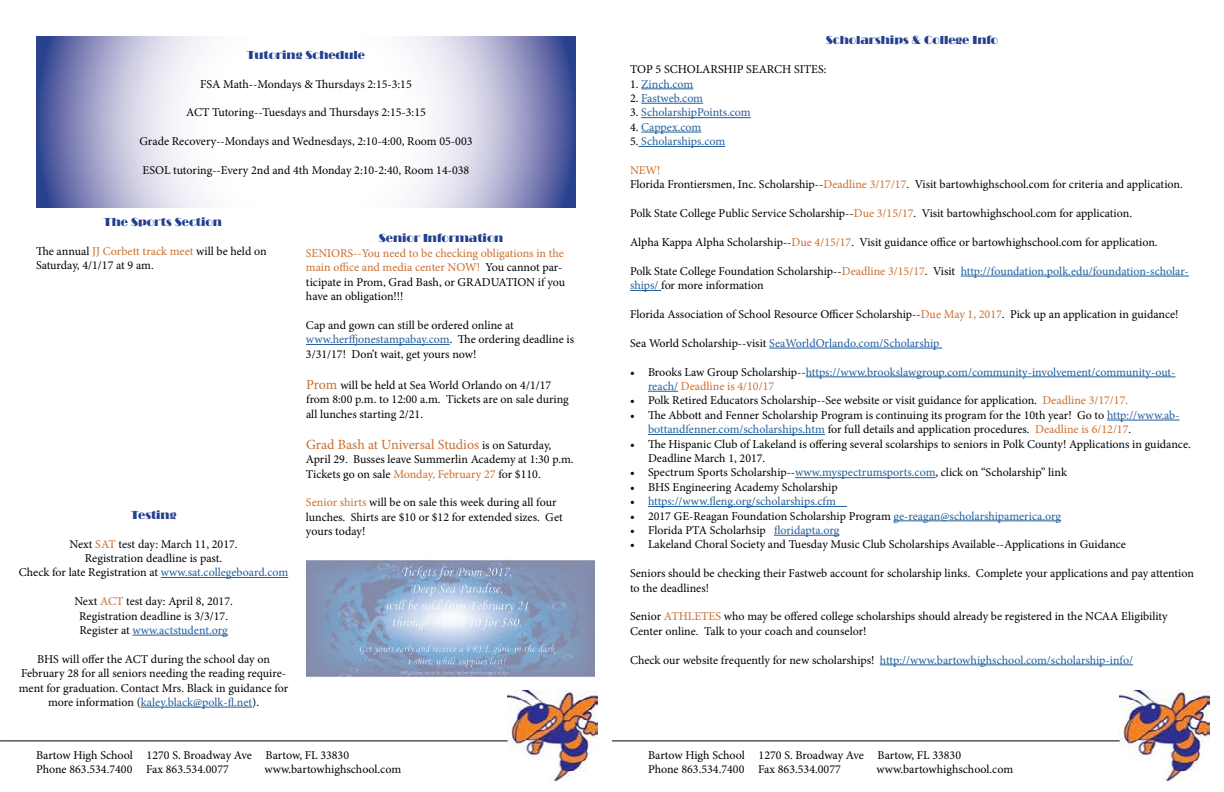
<style>
.page{position:relative;width:1224px;height:792px;background:#fff}
.page>*{position:absolute;margin:0;border:0;box-sizing:border-box;transform-origin:0 0}
.t1{font:14px "Minion Pro";color:#cb6e2d}
.t2{font:12px/14.4px "Minion Pro";color:#000}
.t3{font:12px/14.4px "Minion Pro";letter-spacing:-.005em;color:#215e9e}
.t4{font:12px "Broadway";color:#25408f}
.s1{color:#cb6e2d}
.s2{color:#215e9e}
.s3{font-size:14px;color:#cb6e2d}
.s4{font-size:12px;color:#000}
.s5{color:#000}
</style>
<div class="page">
<img style="left:508px;top:690px;width:90px;height:91px">
<img style="left:1120px;top:690px;width:90px;height:91px">
<hr style="left:0;top:740px;width:508px;height:1px;background:#000">
<hr style="left:612px;top:740px;width:508px;height:1px;background:#000">
<svg style="left:36px;top:36px;width:540px;height:172px"></svg>
<hr style="left:641px;top:89px;width:52px;height:1px;background:#215e9e">
<hr style="left:641px;top:103px;width:62px;height:1px;background:#215e9e">
<hr style="left:641px;top:117px;width:110px;height:1px;background:#215e9e">
<hr style="left:641px;top:132px;width:60px;height:1px;background:#215e9e">
<hr style="left:638px;top:146px;width:87px;height:1px;background:#215e9e">
<hr style="left:961px;top:276px;width:228px;height:1px;background:#215e9e">
<hr style="left:630px;top:290px;width:31px;height:1px;background:#215e9e">
<hr style="left:769px;top:348px;width:173px;height:1px;background:#215e9e">
<hr style="left:806px;top:377px;width:370px;height:1px;background:#215e9e">
<hr style="left:648px;top:391px;width:30px;height:1px;background:#215e9e">
<hr style="left:1107px;top:420px;width:73px;height:1px;background:#215e9e">
<hr style="left:648px;top:434px;width:177px;height:1px;background:#215e9e">
<hr style="left:795px;top:477px;width:141px;height:1px;background:#215e9e">
<hr style="left:648px;top:506px;width:199px;height:1px;background:#215e9e">
<hr style="left:894px;top:521px;width:167px;height:1px;background:#215e9e">
<hr style="left:774px;top:535px;width:65px;height:1px;background:#215e9e">
<hr style="left:880px;top:665px;width:253px;height:1px;background:#215e9e">
<hr style="left:306px;top:344px;width:144px;height:1px;background:#215e9e">
<img style="left:306px;top:560px;width:288px;height:117px">
<hr style="left:161px;top:577px;width:127px;height:1px;background:#215e9e">
<hr style="left:133px;top:635px;width:95px;height:1px;background:#215e9e">
<hr style="left:141px;top:707px;width:111px;height:1px;background:#215e9e">
<p class="t4" style="left:247px;top:48px;width:120px">Tutoring Schedule</p>
<p class="t2" style="left:200px;top:77px;width:213px">FSA Math--Mondays &amp; Thursdays 2:15-3:15</p>
<p class="t2" style="left:186px;top:105px;width:241px">ACT Tutoring--Tuesdays and Thursdays 2:15-3:15</p>
<p class="t2" style="left:139px;top:134px;width:335px">Grade Recovery--Mondays and Wednesdays, 2:10-4:00, Room 05-003</p>
<p class="t2" style="left:143px;top:163px;width:328px">ESOL tutoring--Every 2nd and 4th Monday 2:10-2:40, Room 14-038</p>
<p class="t4" style="left:103px;top:215px;width:120px">The Sports Section</p>
<p class="t2" style="left:36px;top:244px;width:232px">The annual <span class="s1">JJ Corbett track meet</span> will be held on<br>Saturday, 4/1/17 at 9 am.</p>
<p class="t4" style="left:131px;top:508px;width:47px">Testing</p>
<p class="t2" style="left:19px;top:537px;width:271px;text-align:center">Next <span class="s1">SAT</span> test day: March 11, 2017.<br>Registration deadline is past.<br>Check for late Registration at <span class="s2">www.sat.collegeboard.com</span></p>
<p class="t2" style="left:74px;top:594px;width:160px;text-align:center">Next <span class="s1">ACT</span> test day: April 8, 2017.<br>Registration deadline is 3/3/17.<br>Register at <span class="s2">www.actstudent.org</span></p>
<p class="t2" style="left:19px;top:652px;width:271px;text-align:center">BHS will offer the ACT during the school day on February 28 for all seniors needing the reading require&shy;ment for graduation. Contact Mrs. Black in guidance for more information (<span class="s2">kaley.black@polk-fl.net</span>).</p>
<p class="t4" style="left:379px;top:232px;width:126px">Senior Information</p>
<p class="t2" style="left:306px;top:246px;width:261px"><span class="s1">SENIORS--You need to be checking obligations in the main office and media center NOW!</span> You cannot par&shy;ticipate in Prom, Grad Bash, or GRADUATION if you have an obligation!!!</p>
<p class="t2" style="left:306px;top:318px;width:270px">Cap and gown can still be ordered online at <span class="s2">www.herffjonestampabay.com</span>. The ordering deadline is<br>3/31/17! Don’t wait, get yours now!</p>
<p class="t2" style="left:306px;top:378px;width:264px"><span class="s3">Prom</span> will be held at Sea World Orlando on 4/1/17 from 8:00 p.m. to 12:00 a.m. Tickets are on sale during all lunches starting 2/21.</p>
<p class="t1" style="left:306px;top:435px;width:247px">Grad Bash at Universal Studios <span class="s4">is on Saturday,</span></p>
<p class="t2" style="left:306px;top:452px;width:269px">April 29. Busses leave Summerlin Academy at 1:30 p.m.<br>Tickets go on sale <span class="s1">Monday, February 27</span> for $110.</p>
<p class="t2" style="left:306px;top:495px;width:258px"><span class="s1">Senior shirts</span> will be on sale this week during all four lunches. Shirts are $10 or $12 for extended sizes. Get yours today!</p>
<p class="t2" style="left:36px;top:748px;width:315px">Bartow High School 1270 S. Broadway Ave Bartow, FL 33830<br>Phone 863.534.7400 Fax 863.534.0077</p>
<p class="t2" style="left:264px;top:762px;width:138px">www.bartowhighschool.com</p>
<p class="t4" style="left:826px;top:34px;width:174px">Scholarships &amp; College Info</p>
<p class="t2" style="left:630px;top:62px;width:198px">TOP 5 SCHOLARSHIP SEARCH SITES:</p>
<p class="t3" style="left:630px;top:77px;width:65px"><span class="s5">1.</span> Zinch.com</p>
<p class="t3" style="left:630px;top:91px;width:75px"><span class="s5">2.</span> Fastweb.com</p>
<p class="t3" style="left:630px;top:105px;width:122px"><span class="s5">3.</span> ScholarshipPoints.com</p>
<p class="t3" style="left:630px;top:120px;width:73px"><span class="s5">4.</span> Cappex.com</p>
<p class="t3" style="left:630px;top:134px;width:97px"><span class="s5">5.</span> Scholarships.com</p>
<p class="t2" style="left:630px;top:163px;width:554px"><span class="s1">NEW!<br></span>Florida Frontiersmen, Inc. Scholarship--<span class="s1">Deadline 3/17/17</span>. Visit bartowhighschool.com for criteria and application.</p>
<p class="t2" style="left:630px;top:206px;width:504px">Polk State College Public Service Scholarship--<span class="s1">Due 3/15/17</span>. Visit bartowhighschool.com for application.</p>
<p class="t2" style="left:630px;top:235px;width:529px">Alpha Kappa Alpha Scholarship--<span class="s1">Due 4/15/17</span>. Visit guidance office or bartowhighschool.com for application.</p>
<p class="t2" style="left:630px;top:264px;width:560px">Polk State College Foundation Scholarship--<span class="s1">Deadline 3/15/17</span>. Visit <span class="s2">http://foundation.polk.edu/foundation-scholar&shy;ships/</span> for more information</p>
<p class="t2" style="left:630px;top:307px;width:550px">Florida Association of School Resource Officer Scholarship--<span class="s1">Due May 1, 2017</span>. Pick up an application in guidance!</p>
<p class="t3" style="left:630px;top:336px;width:311px"><span class="s5">Sea World Scholarship--visit</span> SeaWorldOrlando.com/Scholarship</p>
<p class="t3" style="left:648px;top:365px;width:529px;text-indent:-18px"><span class="s5">• Brooks Law Group Scholarship--</span>https://www.brookslawgroup.com/community-involvement/community-out&shy;reach/ <span class="s1">Deadline is 4/10/17</span></p>
<p class="t2" style="left:630px;top:393px;width:500px">• Polk Retired Educators Scholarship--See website or visit guidance for application. <span class="s1">Deadline 3/17/17.</span></p>
<p class="t2" style="left:648px;top:408px;width:533px;text-indent:-18px">• The Abbott and Fenner Scholarship Program is continuing its program for the 10th year! Go to <span class="s2">http://www.ab&shy;bottandfenner.com/scholarships.htm</span> for full details and application procedures. <span class="s1">Deadline is 6/12/17</span>.</p>
<p class="t2" style="left:648px;top:437px;width:544px;text-indent:-18px">• The Hispanic Club of Lakeland is offering several scolarships to seniors in Polk County! Applications in guidance.<br>Deadline March 1, 2017.</p>
<p class="t2" style="left:630px;top:465px;width:439px">• Spectrum Sports Scholarship--<span class="s2">www.myspectrumsports.com</span>, click on “Scholarship” link</p>
<p class="t2" style="left:630px;top:480px;width:209px">• BHS Engineering Academy Scholarship</p>
<p class="t3" style="left:630px;top:494px;width:208px"><span class="s5">•</span> https://www.fleng.org/scholarships.cfm</p>
<p class="t2" style="left:630px;top:509px;width:433px">• 2017 GE-Reagan Foundation Scholarship Program <span class="s2">ge-reagan@scholarshipamerica.org</span></p>
<p class="t2" style="left:630px;top:523px;width:211px">• Florida PTA Scholarhsip <span class="s2">floridapta.org</span></p>
<p class="t2" style="left:630px;top:537px;width:498px">• Lakeland Choral Society and Tuesday Music Club Scholarships Available--Applications in Guidance</p>
<p class="t2" style="left:630px;top:566px;width:566px">Seniors should be checking their Fastweb account for scholarship links. Complete your applications and pay attention to the deadlines!</p>
<p class="t2" style="left:630px;top:609px;width:539px">Senior <span class="s1">ATHLETES</span> who may be offered college scholarships should already be registered in the NCAA Eligibility<br>Center online. Talk to your coach and counselor!</p>
<p class="t3" style="left:630px;top:653px;width:505px"><span class="s5">Check our website frequently for new scholarships!</span> http://www.bartowhighschool.com/scholarship-info/</p>
<p class="t2" style="left:648px;top:748px;width:315px">Bartow High School 1270 S. Broadway Ave Bartow, FL 33830<br>Phone 863.534.7400 Fax 863.534.0077</p>
<p class="t2" style="left:876px;top:762px;width:138px">www.bartowhighschool.com</p>
</div>
